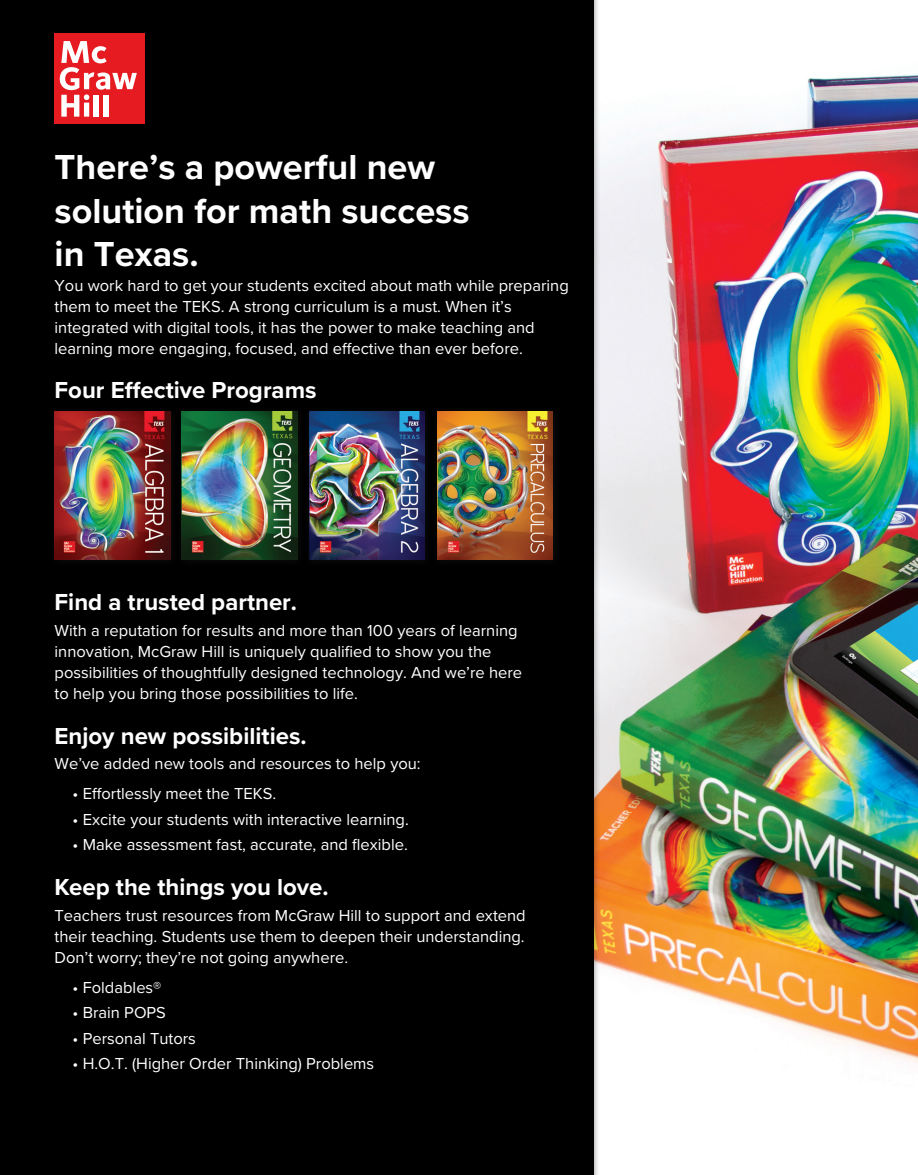
<style>
.page{position:relative;width:918px;height:1175px;background:#fff}
.page>*{position:absolute;margin:0;border:0;box-sizing:border-box;transform-origin:0 0}
.A_head{font:700 36px/43.2px "Proxima Nova";color:#fff}
.B_head{font:700 24px "Proxima Nova";color:#fff}
.Body_copy_last_graph{font:16.5px/21px "Proxima Nova";color:#fff}
</style>
<div class="page">
<img style="left:601px;top:74px;width:317px;height:989px">
<div style="left:0;top:0;width:594px;height:1174px;background:#000001"></div>
<div style="left:48px;top:404px;width:132px;height:165px;background:#231f20;opacity:.45"></div>
<img style="left:55px;top:411px;width:116px;height:148px">
<img style="left:309px;top:411px;width:116px;height:148px">
<div style="left:175px;top:404px;width:132px;height:165px;background:#231f20;opacity:.45"></div>
<img style="left:182px;top:411px;width:115px;height:148px">
<img style="left:437px;top:411px;width:116px;height:148px">
<div style="left:54px;top:34px;width:90px;height:90px;background:#e51b21"></div>
<svg style="left:60px;top:41px;width:77px;height:76px"></svg>
<p class="A_head" style="left:55px;top:145px;width:417px">There’s a powerful new solution for math success in Texas.</p>
<p class="Body_copy_last_graph" style="left:55px;top:275px;width:516px">You work hard to get your students excited about math while preparing them to meet the TEKS. A strong curriculum is a must. When it’s integrated with digital tools, it has the power to make teaching and learning more engaging, focused, and effective than ever before.</p>
<p class="B_head" style="left:55px;top:372px;width:264px">Four Effective Programs</p>
<p class="B_head" style="left:55px;top:584px;width:244px">Find a trusted partner.</p>
<p class="Body_copy_last_graph" style="left:55px;top:619px;width:469px">With a reputation for results and more than 100 years of learning innovation, McGraw Hill is uniquely qualified to show you the possibilities of thoughtfully designed technology. And we’re here to help you bring those possibilities to life.</p>
<p class="B_head" style="left:55px;top:718px;width:254px">Enjoy new possibilities.</p>
<p class="Body_copy_last_graph" style="left:55px;top:752px;width:368px">We’ve added new tools and resources to help you:</p>
<p class="Body_copy_last_graph" style="left:73px;top:782px;width:205px">• Effortlessly meet the TEKS.</p>
<p class="Body_copy_last_graph" style="left:73px;top:808px;width:338px">• Excite your students with interactive learning.</p>
<p class="Body_copy_last_graph" style="left:73px;top:833px;width:337px">• Make assessment fast, accurate, and flexible.</p>
<p class="B_head" style="left:55px;top:869px;width:276px">Keep the things you love.</p>
<p class="Body_copy_last_graph" style="left:55px;top:904px;width:473px;text-align:justify">Teachers trust resources from McGraw Hill to support and extend their teaching. Students use them to deepen their understanding.<br>Don’t worry; they’re not going anywhere.</p>
<p class="Body_copy_last_graph" style="left:73px;top:976px;width:90px">• Foldables®</p>
<p class="Body_copy_last_graph" style="left:73px;top:1001px;width:95px">• Brain POPS</p>
<p class="Body_copy_last_graph" style="left:73px;top:1027px;width:125px">• Personal Tutors</p>
<p class="Body_copy_last_graph" style="left:73px;top:1052px;width:303px">• H.O.T. (Higher Order Thinking) Problems</p>
</div>
